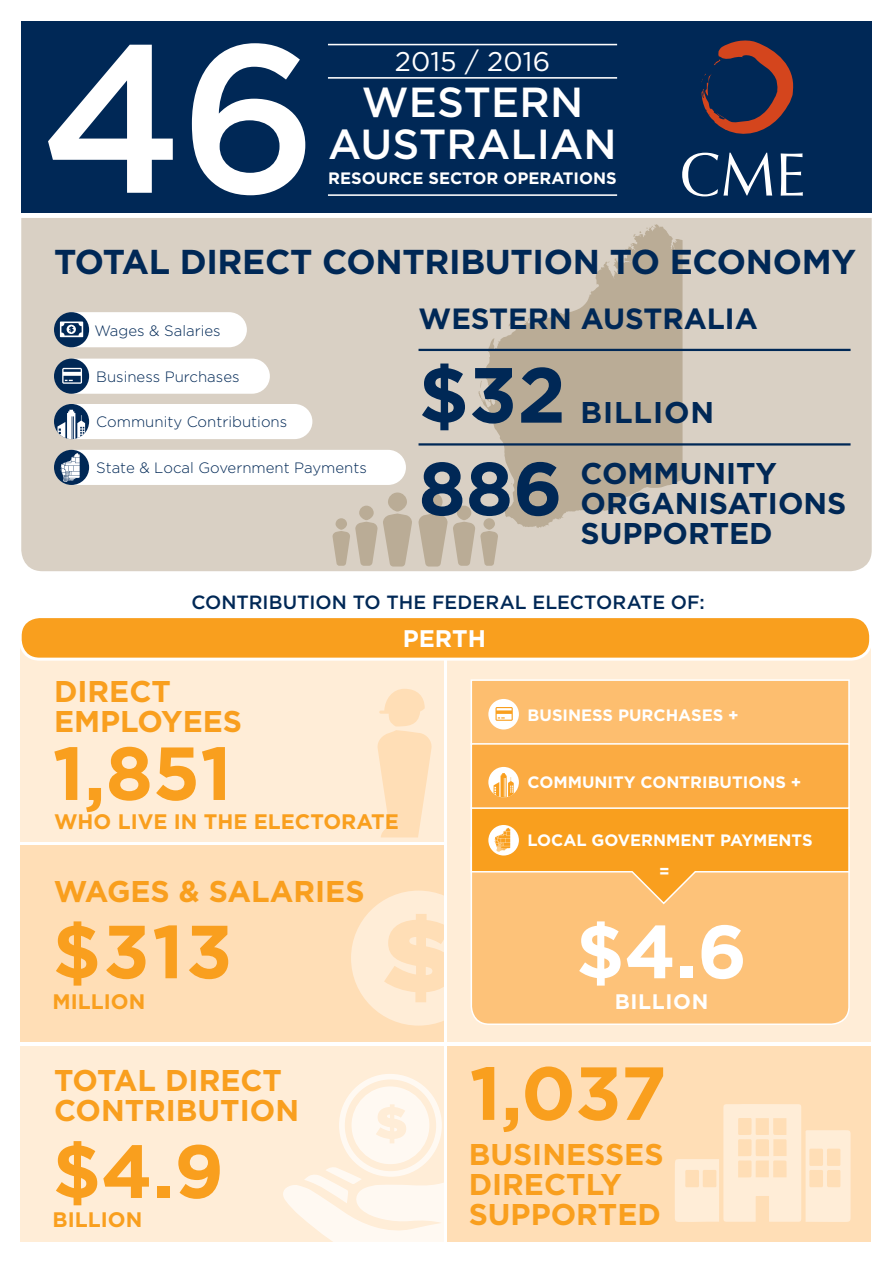
<style>
.page{position:relative;width:893px;height:1263px;background:#fff}
.page>*{position:absolute;margin:0;border:0;box-sizing:border-box;transform-origin:0 0}
.t1{font:500 210px "Gotham";color:#fff}
.t2{font:700 78px "Gotham";color:#002856}
.t3{font:700 75px "Gotham";color:#f99f1e}
.t4{font:700 75px "Gotham";color:#fff}
.t5{font:700 75px "Gotham";color:#002856}
.t6{font:500 42px/42px "Gotham";letter-spacing:.005em;color:#fff;text-align:center}
.t7{font:700 34.5px "Gotham";letter-spacing:-.01em;color:#002856}
.t8{font:700 30px/30px "Gotham";color:#f99f1e}
.t9{font:700 30px/30px "Gotham";color:#002856}
.t10{font:700 30px "Gotham";letter-spacing:.03em;color:#002856}
.t11{font:700 29.25px "Gotham";color:#002856}
.t12{font:27px "Gotham";letter-spacing:.005em;color:#fff}
.t13{font:700 24px "Gotham";color:#fff}
.t14{font:700 21px "Gotham";color:#f99f1e}
.t15{font:700 21px "Gotham";letter-spacing:.03em;color:#fff}
.t16{font:500 19.2px "Gotham";color:#002856}
.t17{font:700 16.5px/31px "Gotham";color:#fff}
.t18{font:300 15px "Gotham";color:#002856}
</style>
<div class="page">
<div style="left:21px;top:218px;width:851px;height:353px;background:#d9d0c4"></div>
<svg style="left:332px;top:492px;width:80px;height:74px;background:#cabead"></svg>
<div style="left:336px;top:518px;width:11px;height:12px;background:#baac96;border-radius:50%"></div>
<svg style="left:418px;top:492px;width:80px;height:74px;background:#c8bcab"></svg>
<svg style="left:483px;top:518px;width:12px;height:12px"></svg>
<div style="left:21px;top:21px;width:851px;height:192px;background:#002856"></div>
<hr style="left:328px;top:77px;width:289px;height:2px;background:#fff">
<hr style="left:328px;top:44px;width:289px;height:1px;background:#fff">
<hr style="left:328px;top:194px;width:289px;height:2px;background:#fff">
<svg style="left:478px;top:224px;width:205px;height:304px;background:#c4b8a6"></svg>
<hr style="left:418px;top:443px;width:432px;height:3px;background:#002856">
<hr style="left:418px;top:349px;width:432px;height:2px;background:#002856">
<svg style="left:54px;top:312px;width:35px;height:35px"></svg>
<svg style="left:60px;top:312px;width:187px;height:35px"></svg>
<div style="left:54px;top:359px;width:35px;height:35px;background:#002856;border-radius:50%"></div>
<svg style="left:62px;top:359px;width:208px;height:35px"></svg>
<svg style="left:54px;top:404px;width:35px;height:35px"></svg>
<svg style="left:57px;top:404px;width:255px;height:35px"></svg>
<div style="left:54px;top:450px;width:35px;height:35px;background:#002856;border-radius:50%"></div>
<svg style="left:60px;top:450px;width:346px;height:35px"></svg>
<svg style="left:682px;top:153px;width:121px;height:43px"></svg>
<svg style="left:701px;top:40px;width:93px;height:94px"></svg>
<div style="left:21px;top:846px;width:423px;height:196px;background:#ffdeb6"></div>
<svg style="left:351px;top:890px;width:93px;height:135px"></svg>
<div style="left:21px;top:645px;width:423px;height:197px;background:#ffedd7"></div>
<svg style="left:377px;top:689px;width:55px;height:148px"></svg>
<div style="left:21px;top:1046px;width:423px;height:195px;background:#ffedd7"></div>
<svg style="left:283px;top:1074px;width:161px;height:167px"></svg>
<div style="left:448px;top:645px;width:423px;height:397px;background:#ffedd7"></div>
<div style="left:470px;top:905px;width:380px;height:120px;background:#fdc279"></div>
<div style="left:448px;top:1046px;width:423px;height:195px;background:#ffdeb6"></div>
<svg style="left:675px;top:1104px;width:176px;height:118px"></svg>
<div style="left:471px;top:679px;width:379px;height:66px;background:#fdbe6f;border:2px solid #fff"></div>
<div style="left:471px;top:743px;width:379px;height:66px;background:#fbab42;border:2px solid #fff"></div>
<div style="left:488px;top:699px;width:31px;height:30px;background:#fff;border-radius:50%"></div>
<svg style="left:495px;top:707px;width:18px;height:14px"></svg>
<div style="left:488px;top:767px;width:31px;height:30px;background:#fff;border-radius:50%"></div>
<svg style="left:494px;top:773px;width:20px;height:24px"></svg>
<svg style="left:470px;top:806px;width:380px;height:99px;background:#faae45"></svg>
<div style="left:20px;top:617px;width:851px;height:42px;background:#f99f1e;border-radius:20px"></div>
<div style="left:19px;top:615px;width:853px;height:46px;border:3px solid #fff;border-radius:20px"></div>
<h1 class="t1" style="left:40px;top:-19px;width:279px">46</h1>
<h3 class="t12" style="left:395px;top:45px;width:157px">2015 / 2016</h3>
<h3 class="t6" style="left:328px;top:81px;width:290px">WESTERN<br>AUSTRALIAN</h3>
<p class="t17" style="left:328px;top:162px;width:290px">RESOURCE SECTOR OPERATIONS</p>
<h3 class="t7" style="left:54px;top:239px;width:804px">TOTAL DIRECT CONTRIBUTION TO ECONOMY</h3>
<p class="t18" style="left:94px;top:321px;width:128px">Wages &amp; Salaries</p>
<p class="t18" style="left:96px;top:367px;width:145px">Business Purchases</p>
<p class="t18" style="left:96px;top:412px;width:193px">Community Contributions</p>
<p class="t18" style="left:96px;top:458px;width:272px">State &amp; Local Government Payments</p>
<h3 class="t11" style="left:418px;top:299px;width:341px">WESTERN AUSTRALIA</h3>
<h2 class="t2" style="left:418px;top:343px;width:149px">$32</h2>
<h3 class="t5" style="left:418px;top:439px;width:146px">886</h3>
<h3 class="t10" style="left:580px;top:392px;width:135px">BILLION</h3>
<h3 class="t9" style="left:580px;top:458px;width:267px">COMMUNITY<br>ORGANISATIONS<br>SUPPORTED</h3>
<p class="t16" style="left:191px;top:590px;width:515px">CONTRIBUTION TO THE FEDERAL ELECTORATE OF:</p>
<h3 class="t8" style="left:54px;top:676px;width:190px">DIRECT<br>EMPLOYEES</h3>
<h3 class="t3" style="left:53px;top:724px;width:181px">1,851</h3>
<h3 class="t13" style="left:403px;top:622px;width:85px">PERTH</h3>
<p class="t14" style="left:54px;top:808px;width:346px">WHO LIVE IN THE ELECTORATE</p>
<h3 class="t8" style="left:54px;top:876px;width:312px">WAGES &amp; SALARIES</h3>
<p class="t17" style="left:528px;top:699px;width:213px">BUSINESS PURCHASES +</p>
<p class="t17" style="left:528px;top:766px;width:275px">COMMUNITY CONTRIBUTIONS +</p>
<p class="t17" style="left:659px;top:824px;width:155px;text-indent:-131px">LOCAL GOVERNMENT PAYMENTS =</p>
<h3 class="t3" style="left:53px;top:902px;width:181px">$313</h3>
<h3 class="t4" style="left:576px;top:902px;width:173px">$4.6</h3>
<p class="t14" style="left:53px;top:988px;width:94px">MILLION</p>
<p class="t15" style="left:615px;top:988px;width:95px">BILLION</p>
<h3 class="t8" style="left:54px;top:1065px;width:247px">TOTAL DIRECT<br>CONTRIBUTION</h3>
<h3 class="t3" style="left:53px;top:1122px;width:173px">$4.9</h3>
<p class="t14" style="left:53px;top:1206px;width:91px">BILLION</p>
<h3 class="t3" style="left:469px;top:1043px;width:199px">1,037</h3>
<h3 class="t8" style="left:469px;top:1139px;width:196px">BUSINESSES<br>DIRECTLY<br>SUPPORTED</h3>
</div>
